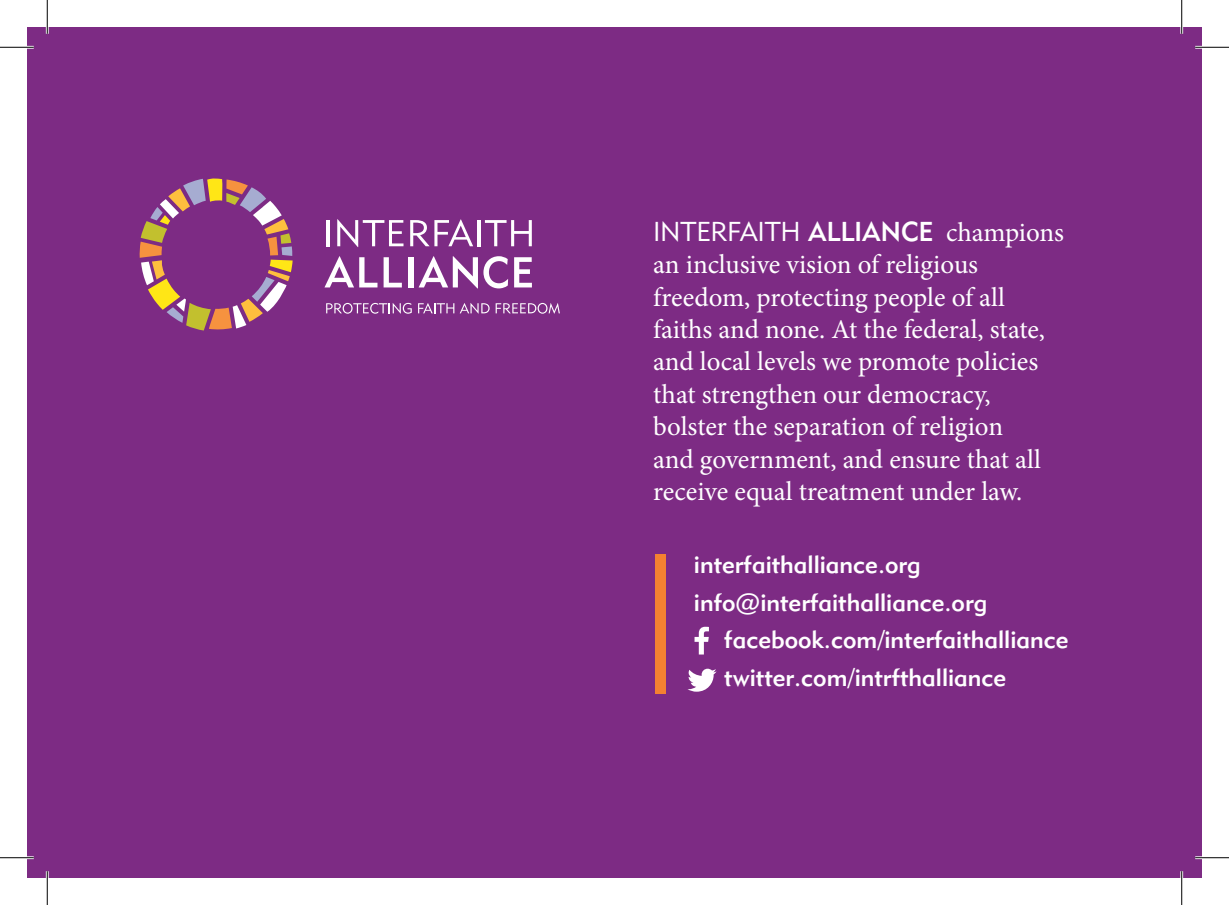
<style>
.page{position:relative;width:1229px;height:905px;background:#fff}
.page>*{position:absolute;margin:0;border:0;box-sizing:border-box;transform-origin:0 0}
.t1{font:27px/32.4px "Minion Pro";letter-spacing:-.005em;color:#fff}
.t2{font:27px "Geometric 415 BT Lite A";letter-spacing:-.01em;color:#fff}
.t3{font:24.75px "Geometric 415 BT Medium A";color:#fff}
.s1{font-family:"Geometric 415 BT Medium A"}
.s2{font-family:"Minion Pro"}
</style>
<div class="page">
<div style="left:27px;top:27px;width:1175px;height:850px;background:#7d2b84"></div>
<hr style="left:326px;top:220px;width:3px;height:26px;background:#fff">
<svg style="left:337px;top:219px;width:66px;height:28px"></svg>
<svg style="left:410px;top:219px;width:63px;height:27px"></svg>
<hr style="left:477px;top:220px;width:3px;height:26px;background:#fff">
<svg style="left:485px;top:220px;width:47px;height:26px"></svg>
<svg style="left:324px;top:256px;width:53px;height:31px"></svg>
<svg style="left:383px;top:257px;width:19px;height:30px"></svg>
<div style="left:408px;top:257px;width:5px;height:30px;background:#fff"></div>
<svg style="left:418px;top:256px;width:90px;height:32px"></svg>
<svg style="left:514px;top:257px;width:18px;height:30px"></svg>
<svg style="left:326px;top:303px;width:86px;height:11px"></svg>
<svg style="left:418px;top:303px;width:36px;height:10px"></svg>
<svg style="left:460px;top:303px;width:29px;height:11px"></svg>
<svg style="left:495px;top:303px;width:65px;height:11px"></svg>
<svg style="left:140px;top:178px;width:153px;height:152px"></svg>
<svg style="left:687px;top:668px;width:29px;height:23px"></svg>
<svg style="left:694px;top:626px;width:15px;height:28px"></svg>
<div style="left:655px;top:554px;width:10px;height:140px;background:#f48131"></div>
<hr style="left:0;top:46px;width:34px;height:3px;background:#fff">
<hr style="left:1195px;top:46px;width:33px;height:3px;background:#fff">
<hr style="left:0;top:856px;width:34px;height:3px;background:#fff">
<hr style="left:1195px;top:856px;width:33px;height:3px;background:#fff">
<hr style="left:46px;top:0;width:3px;height:34px;background:#fff">
<hr style="left:46px;top:871px;width:3px;height:33px;background:#fff">
<hr style="left:1180px;top:0;width:3px;height:34px;background:#fff">
<hr style="left:1180px;top:871px;width:3px;height:33px;background:#fff">
<hr style="left:0;top:47px;width:34px;height:1px;background:#000">
<hr style="left:1195px;top:47px;width:33px;height:1px;background:#000">
<hr style="left:0;top:857px;width:34px;height:1px;background:#000">
<hr style="left:1195px;top:857px;width:33px;height:1px;background:#000">
<hr style="left:47px;top:0;width:1px;height:34px;background:#000">
<hr style="left:47px;top:871px;width:1px;height:33px;background:#000">
<hr style="left:1181px;top:0;width:1px;height:34px;background:#000">
<hr style="left:1181px;top:871px;width:1px;height:33px;background:#000">
<p class="t2" style="left:653px;top:215px;width:412px">INTERFAITH <span class="s1">ALLIANCE</span> <span class="s2">champions</span></p>
<p class="t1" style="left:653px;top:251px;width:393px">an inclusive vision of religious freedom, protecting people of all faiths and none. At the federal, state, and local levels we promote policies that strengthen our democracy, bolster the separation of religion and government, and ensure that all receive equal treatment under law.</p>
<p class="t3" style="left:694px;top:554px;width:228px">interfaithalliance.org</p>
<p class="t3" style="left:694px;top:592px;width:295px">info@interfaithalliance.org</p>
<p class="t3" style="left:724px;top:630px;width:346px">facebook.com/interfaithalliance</p>
<p class="t3" style="left:724px;top:668px;width:283px">twitter.com/intrfthalliance</p>
</div>
